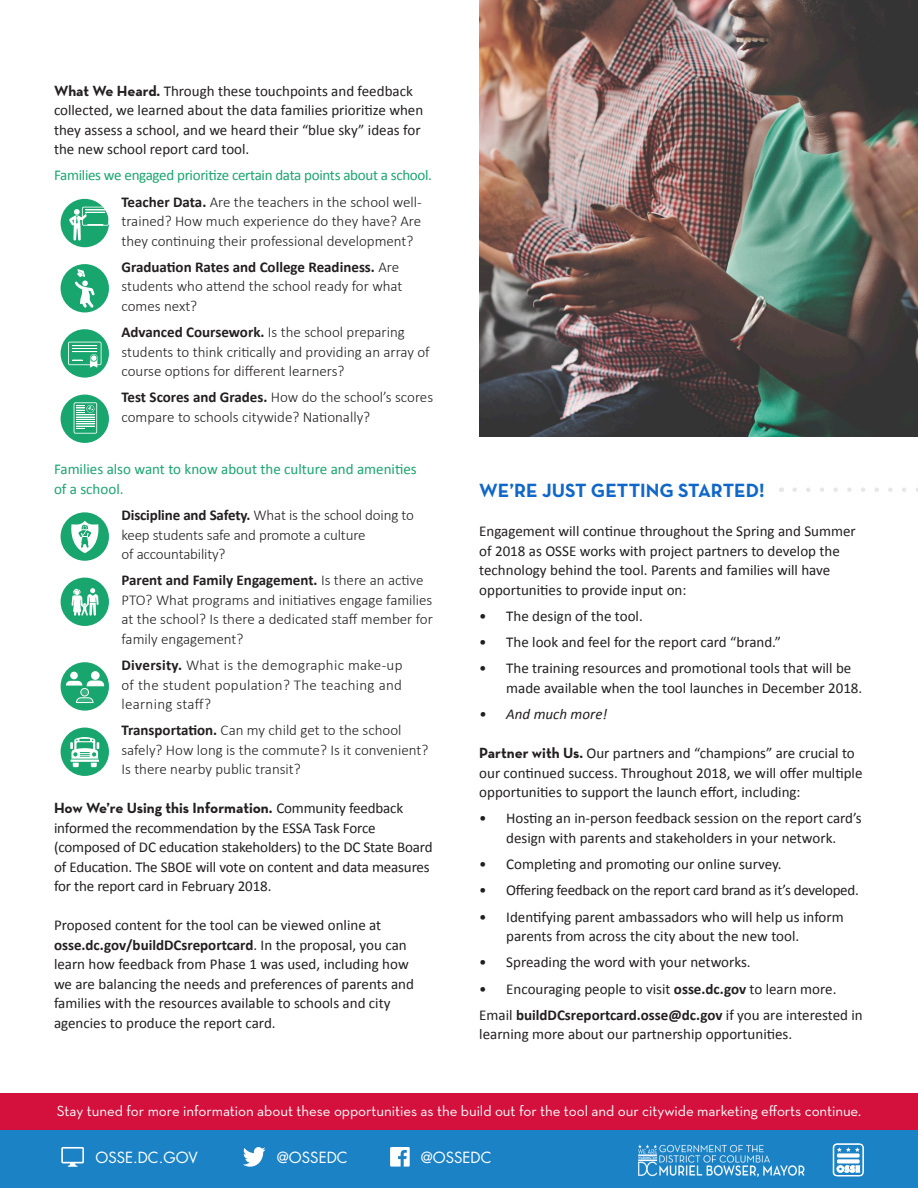
<style>
.page{position:relative;width:918px;height:1188px;background:#fff}
.page>*{position:absolute;margin:0;border:0;box-sizing:border-box;transform-origin:0 0}
.t1{font:700 19.5px "Neutraface Text";color:#0f67c9}
.List_1{font:15px/19.5px "Calibri";color:#231f20}
.Paragraph_Style_1{font:300 15px/19.5px "Calibri";color:#231f20}
.t2{font:15px "Neutraface Text";letter-spacing:-.005em;color:#fff}
.List_1-2{font:15px "Calibri";color:#18a66e}
.List_1-3{font:15px "Calibri";letter-spacing:-.02em;color:#18a66e}
.List_1-4{font:15px "Calibri";letter-spacing:-.02em;color:#231f20}
.t3{font:15px "Futura";color:#fff}
.t4{font:italic 15px "Calibri";color:#231f20}
.s1{font-family:"Neutraface Text";font-weight:700}
.s2{font-weight:700}
</style>
<div class="page">
<div style="left:0;top:1125px;width:918px;height:63px;background:#1b82c5"></div>
<div style="left:0;top:1094px;width:918px;height:36px;background:#d4103c"></div>
<div style="left:61px;top:199px;width:48px;height:48px;background:#18a66e;border-radius:50%"></div>
<svg style="left:69px;top:207px;width:40px;height:34px"></svg>
<div style="left:61px;top:512px;width:48px;height:49px;background:#18a66e;border-radius:50%"></div>
<svg style="left:71px;top:521px;width:28px;height:32px"></svg>
<div style="left:61px;top:264px;width:48px;height:48px;background:#18a66e;border-radius:50%"></div>
<svg style="left:75px;top:269px;width:20px;height:39px"></svg>
<div style="left:61px;top:578px;width:48px;height:48px;background:#18a66e;border-radius:50%"></div>
<svg style="left:72px;top:588px;width:27px;height:28px"></svg>
<div style="left:61px;top:329px;width:48px;height:49px;background:#18a66e;border-radius:50%"></div>
<svg style="left:68px;top:342px;width:34px;height:26px"></svg>
<div style="left:61px;top:662px;width:48px;height:49px;background:#18a66e;border-radius:50%"></div>
<div style="left:91px;top:671px;width:8px;height:9px;border:1px solid #fff;border-radius:50%"></div>
<svg style="left:66px;top:672px;width:38px;height:31px"></svg>
<div style="left:61px;top:395px;width:48px;height:48px;background:#18a66e;border-radius:50%"></div>
<svg style="left:74px;top:402px;width:23px;height:32px"></svg>
<div style="left:61px;top:728px;width:48px;height:48px;background:#18a66e;border-radius:50%"></div>
<svg style="left:70px;top:737px;width:29px;height:30px"></svg>
<img style="left:479px;top:0;width:439px;height:437px">
<svg style="left:833px;top:1143px;width:31px;height:34px"></svg>
<svg style="left:243px;top:1147px;width:23px;height:20px"></svg>
<svg style="left:61px;top:1147px;width:23px;height:20px"></svg>
<svg style="left:390px;top:1147px;width:20px;height:20px"></svg>
<img style="left:638px;top:1144px;width:166px;height:33px">
<svg style="left:795px;top:487px;width:123px;height:5px"></svg>
<p class="List_1" style="left:54px;top:81px;width:371px"><span class="s1">What We Heard.</span> Through these touchpoints and feedback collected, we learned about the data families prioritize when they assess a school, and we heard their “blue sky” ideas for the new school report card tool.</p>
<p class="List_1-3" style="left:54px;top:166px;width:380px">Families we engaged prioritize certain data points about a school.</p>
<p class="Paragraph_Style_1" style="left:122px;top:191px;width:302px;text-align:justify"><span class="s2">Teacher Data.</span> Are the teachers in the school well&shy;trained? How much experience do they have? Are they continuing their professional development?</p>
<p class="Paragraph_Style_1" style="left:122px;top:257px;width:282px"><span class="s2">Graduation Rates and College Readiness.</span> Are students who attend the school ready for what comes next?</p>
<p class="Paragraph_Style_1" style="left:122px;top:322px;width:310px"><span class="s2">Advanced Coursework.</span> Is the school preparing students to think critically and providing an array of course options for different learners?</p>
<p class="Paragraph_Style_1" style="left:122px;top:387px;width:313px"><span class="s2">Test Scores and Grades.</span> How do the school’s scores compare to schools citywide? Nationally?</p>
<p class="List_1-2" style="left:54px;top:460px;width:364px">Families also want to know about the culture and amenities</p>
<p class="List_1-2" style="left:54px;top:479px;width:71px">of a school.</p>
<p class="Paragraph_Style_1" style="left:122px;top:505px;width:294px"><span class="s2">Discipline and Safety.</span> What is the school doing to keep students safe and promote a culture</p>
<p class="Paragraph_Style_1" style="left:122px;top:544px;width:106px">of accountability?</p>
<p class="Paragraph_Style_1" style="left:122px;top:570px;width:313px"><span class="s2">Parent and Family Engagement.</span> Is there an active PTO? What programs and initiatives engage families at the school? Is there a dedicated staff member for family engagement?</p>
<p class="Paragraph_Style_1" style="left:122px;top:655px;width:282px;text-align:justify"><span class="s2">Diversity.</span> What is the demographic make-up of the student population? The teaching and learning staff?</p>
<p class="Paragraph_Style_1" style="left:122px;top:720px;width:308px"><span class="s2">Transportation.</span> Can my child get to the school safely? How long is the commute? Is it convenient?<br>Is there nearby public transit?</p>
<p class="List_1" style="left:54px;top:799px;width:380px"><span class="s1">How We’re Using this Information.</span> Community feedback informed the recommendation by the ESSA Task Force (composed of DC education stakeholders) to the DC State Board of Education. The SBOE will vote on content and data measures for the report card in February 2018.</p>
<p class="List_1" style="left:54px;top:916px;width:329px">Proposed content for the tool can be viewed online at</p>
<p class="List_1" style="left:54px;top:935px;width:361px"><span class="s2">osse.dc.gov/buildDCsreportcard</span>. In the proposal, you can learn how feedback from Phase 1 was used, including how we are balancing the needs and preferences of parents and families with the resources available to schools and city agencies to produce the report card.</p>
<p class="t1" style="left:479px;top:478px;width:287px">WE’RE JUST GETTING STARTED!</p>
<p class="List_1" style="left:479px;top:521px;width:378px">Engagement will continue throughout the Spring and Summer of 2018 as OSSE works with project partners to develop the technology behind the tool. Parents and families will have opportunities to provide input on:</p>
<p class="List_1" style="left:479px;top:606px;width:165px">• The design of the tool.</p>
<p class="List_1" style="left:479px;top:632px;width:303px">• The look and feel for the report card “brand.”</p>
<p class="List_1" style="left:506px;top:659px;width:358px;text-indent:-27px">• The training resources and promotional tools that will be made available when the tool launches in December 2018.</p>
<p class="t4" style="left:479px;top:704px;width:130px">• And much more!</p>
<p class="List_1" style="left:479px;top:743px;width:385px"><span class="s1">Partner with Us.</span> Our partners and “champions” are crucial to our continued success. Throughout 2018, we will offer multiple opportunities to support the launch effort, including:</p>
<p class="List_1" style="left:479px;top:809px;width:384px;text-align:center">• Hosting an in-person feedback session on the report card’s design with parents and stakeholders in your network.</p>
<p class="List_1" style="left:479px;top:854px;width:304px">• Completing and promoting our online survey.</p>
<p class="List_1-4" style="left:479px;top:881px;width:381px">• Offering feedback on the report card brand as it’s developed.</p>
<p class="List_1" style="left:506px;top:907px;width:339px;text-indent:-27px">• Identifying parent ambassadors who will help us inform parents from across the city about the new tool.</p>
<p class="List_1" style="left:479px;top:953px;width:273px">• Spreading the word with your networks.</p>
<p class="List_1" style="left:479px;top:979px;width:359px">• Encouraging people to visit <span class="s2">osse.dc.gov</span> to learn more.</p>
<p class="List_1" style="left:479px;top:1005px;width:385px">Email <span class="s2">buildDCsreportcard.osse@dc.gov</span> if you are interested in learning more about our partnership opportunities.</p>
<p class="t2" style="left:57px;top:1101px;width:806px">Stay tuned for more information about these opportunities as the build out for the tool and our citywide marketing efforts continue.</p>
<p class="t3" style="left:95px;top:1147px;width:104px">OSSE.DC.GOV</p>
<p class="t3" style="left:277px;top:1147px;width:72px">@OSSEDC</p>
<p class="t3" style="left:421px;top:1147px;width:72px">@OSSEDC</p>
</div>
